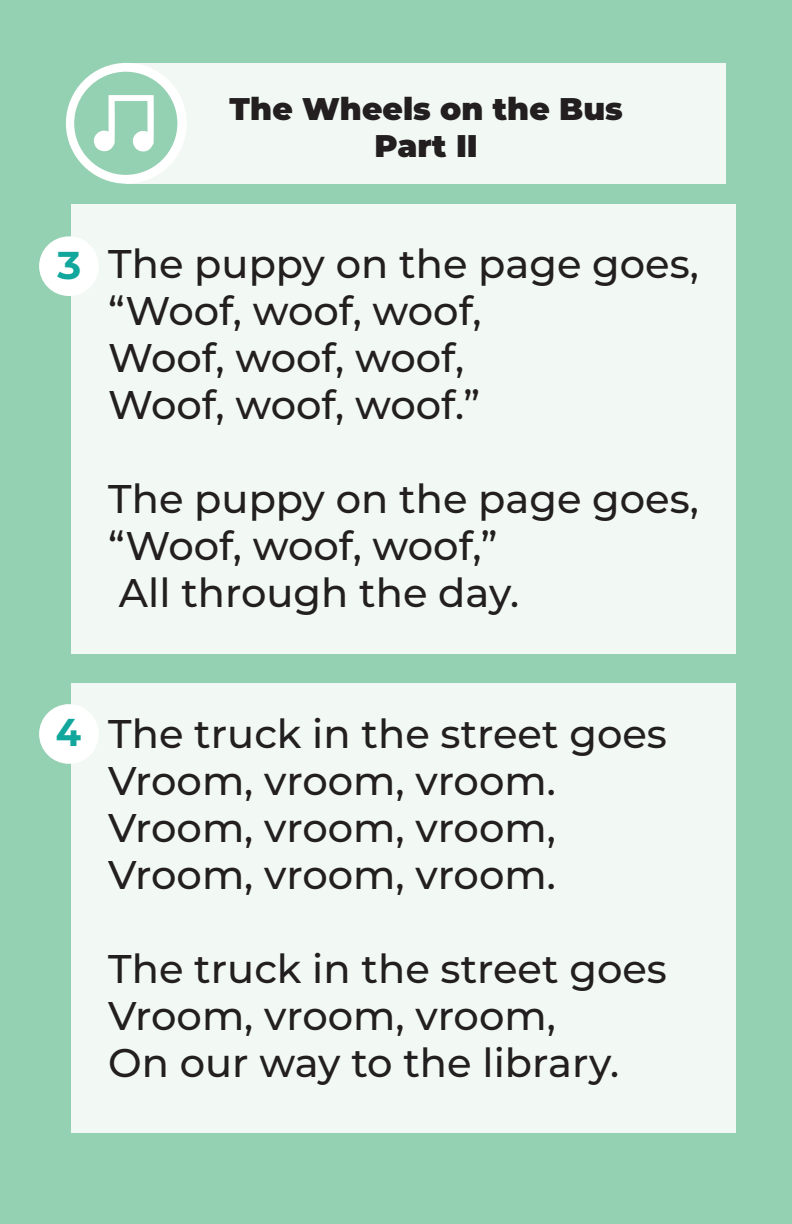
<style>
.page{position:relative;width:792px;height:1224px;background:#94d1b2}
.page>*{position:absolute;margin:0;border:0;box-sizing:border-box;transform-origin:0 0}
.t1{font:500 40px/47px "Montserrat";color:#231f20}
.t2{font:700 38.8px "Montserrat";color:#12a79d}
.t3{font:900 31.3px "Montserrat";color:#231f20}
</style>
<div class="page">
<div style="left:126px;top:63px;width:600px;height:121px;background:#f2f9f5"></div>
<div style="left:66px;top:63px;width:121px;height:121px;background:#fff;border-radius:50%"></div>
<svg style="left:74px;top:72px;width:103px;height:103px"></svg>
<div style="left:72px;top:204px;width:664px;height:450px;background:#f2f9f5"></div>
<div style="left:72px;top:683px;width:664px;height:450px;background:#f2f9f5"></div>
<div style="left:39px;top:236px;width:60px;height:60px;background:#fff;border-radius:50%"></div>
<div style="left:39px;top:704px;width:60px;height:60px;background:#fff;border-radius:50%"></div>
<p class="t3" style="left:230px;top:85px;width:395px">The Wheels on the Bus</p>
<p class="t3" style="left:375px;top:123px;width:105px">Part II</p>
<p class="t2" style="left:56px;top:237px;width:29px">3</p>
<p class="t1" style="left:108px;top:239px;width:592px">The puppy on the page goes, “Woof, woof, woof,</p>
<p class="t1" style="left:108px;top:333px;width:357px">Woof, woof, woof,</p>
<p class="t1" style="left:108px;top:380px;width:373px">Woof, woof, woof.”</p>
<p class="t1" style="left:108px;top:474px;width:592px">The puppy on the page goes, “Woof, woof, woof,”</p>
<p class="t1" style="left:119px;top:568px;width:402px">All through the day.</p>
<p class="t2" style="left:56px;top:705px;width:29px">4</p>
<p class="t1" style="left:108px;top:709px;width:560px">The truck in the street goes</p>
<p class="t1" style="left:108px;top:756px;width:449px">Vroom, vroom, vroom.</p>
<p class="t1" style="left:108px;top:803px;width:449px">Vroom, vroom, vroom,</p>
<p class="t1" style="left:108px;top:850px;width:449px">Vroom, vroom, vroom.</p>
<p class="t1" style="left:108px;top:944px;width:560px">The truck in the street goes</p>
<p class="t1" style="left:108px;top:991px;width:449px">Vroom, vroom, vroom,</p>
<p class="t1" style="left:108px;top:1038px;width:513px">On our way to the library.</p>
</div>
